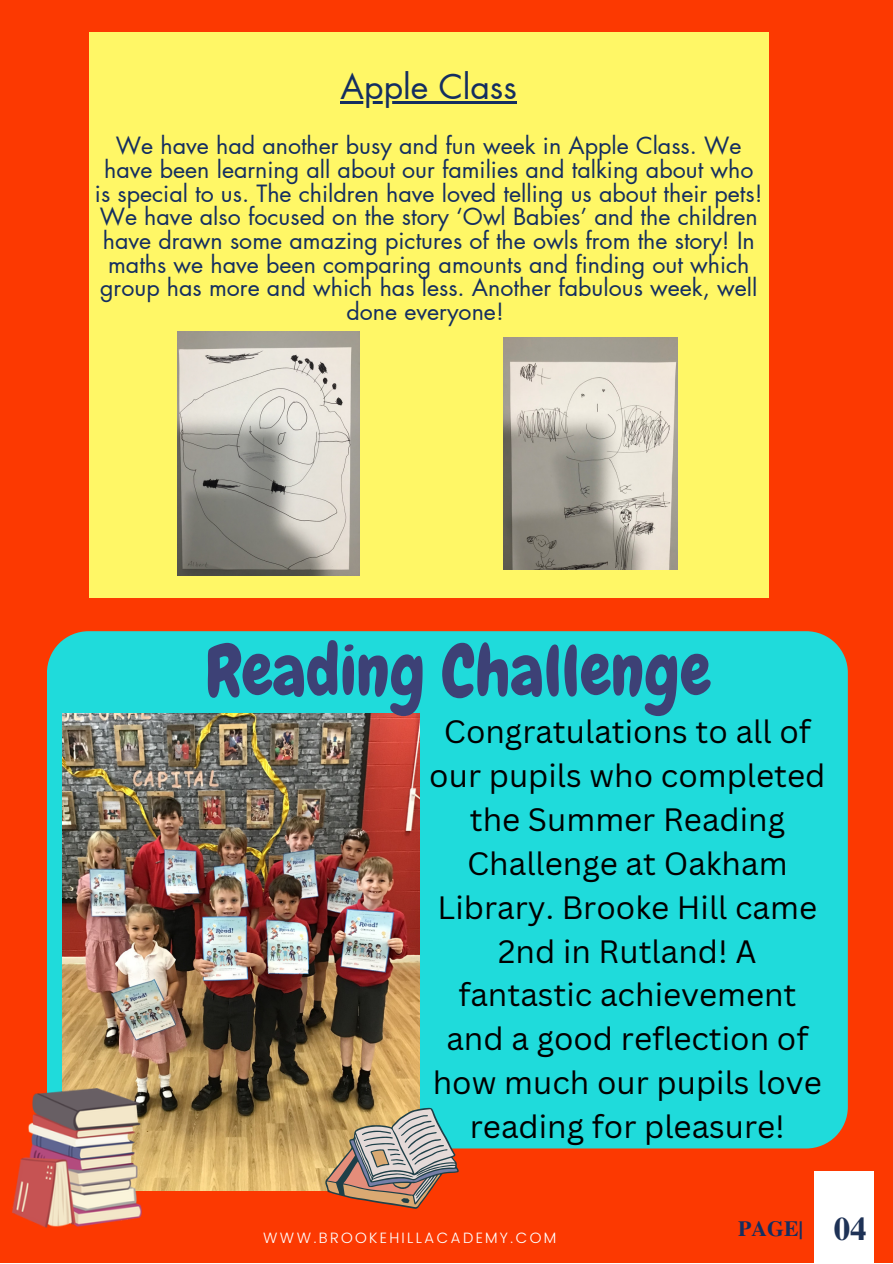
<style>
.page{position:relative;width:893px;height:1264px;background:#fff}
.page>*{position:absolute;margin:0;border:0;box-sizing:border-box;transform-origin:0 0}
.t1{font:70.05px "Chewy";color:#3d4176}
.t2{font:33.75px "Futura LT Pro";color:#142e60}
.t3{font:700 32.85px "Te X Gyre Termes";color:#1e3256}
.t4{font:31.5px/43.8px "Canva Sans";color:#000;text-align:center}
.t5{font:23.25px/23.5px "Futura LT Pro";color:#142e60;text-align:center}
.t6{font:700 21.75px "Te X Gyre Termes";color:#142e60}
.t7{font:300 15px "Poppins";letter-spacing:.15em;color:#fff}
</style>
<div class="page">
<div style="left:0;top:0;width:892px;height:1262px;background:#fc3901"></div>
<div style="left:814px;top:1171px;width:59px;height:91px;background:#fff"></div>
<div style="left:89px;top:32px;width:679px;height:566px;background:#fff766"></div>
<hr style="left:340px;top:102px;width:177px;height:2px;background:#142e60">
<img style="left:177px;top:332px;width:182px;height:244px">
<img style="left:503px;top:337px;width:175px;height:232px">
<div style="left:47px;top:631px;width:800px;height:517px;background:#1fdbdb"></div>
<img style="left:62px;top:713px;width:357px;height:477px">
<img style="left:12px;top:1088px;width:130px;height:139px">
<svg style="left:325px;top:1107px;width:134px;height:101px;background:#b1957d"></svg>
<p class="t2" style="left:340px;top:71px;width:178px">Apple Class</p>
<p class="t5" style="left:95px;top:135px;width:669px">We have had another busy and fun week in Apple Class. We have been learning all about our families and talking about who is special to us. The children have loved telling us about their pets!<br>We have also focused on the story ‘Owl Babies’ and the children have drawn some amazing pictures of the owls from the story! In maths we have been comparing amounts and finding out which group has more and which has less. Another fabulous week, well done everyone!</p>
<p class="t1" style="left:206px;top:626px;width:507px">Reading Challenge</p>
<p class="t4" style="left:429px;top:709px;width:397px">Congratulations to all of our pupils who completed the Summer Reading<br>Challenge at Oakham<br>Library. Brooke Hill came<br>2nd in Rutland! A fantastic achievement and a good reflection of how much our pupils love reading for pleasure!</p>
<p class="t7" style="left:263px;top:1229px;width:294px">WWW.BROOKEHILLACADEMY.COM</p>
<p class="t6" style="left:738px;top:1211px;width:67px">PAGE|</p>
<p class="t3" style="left:833px;top:1203px;width:34px">04</p>
</div>
